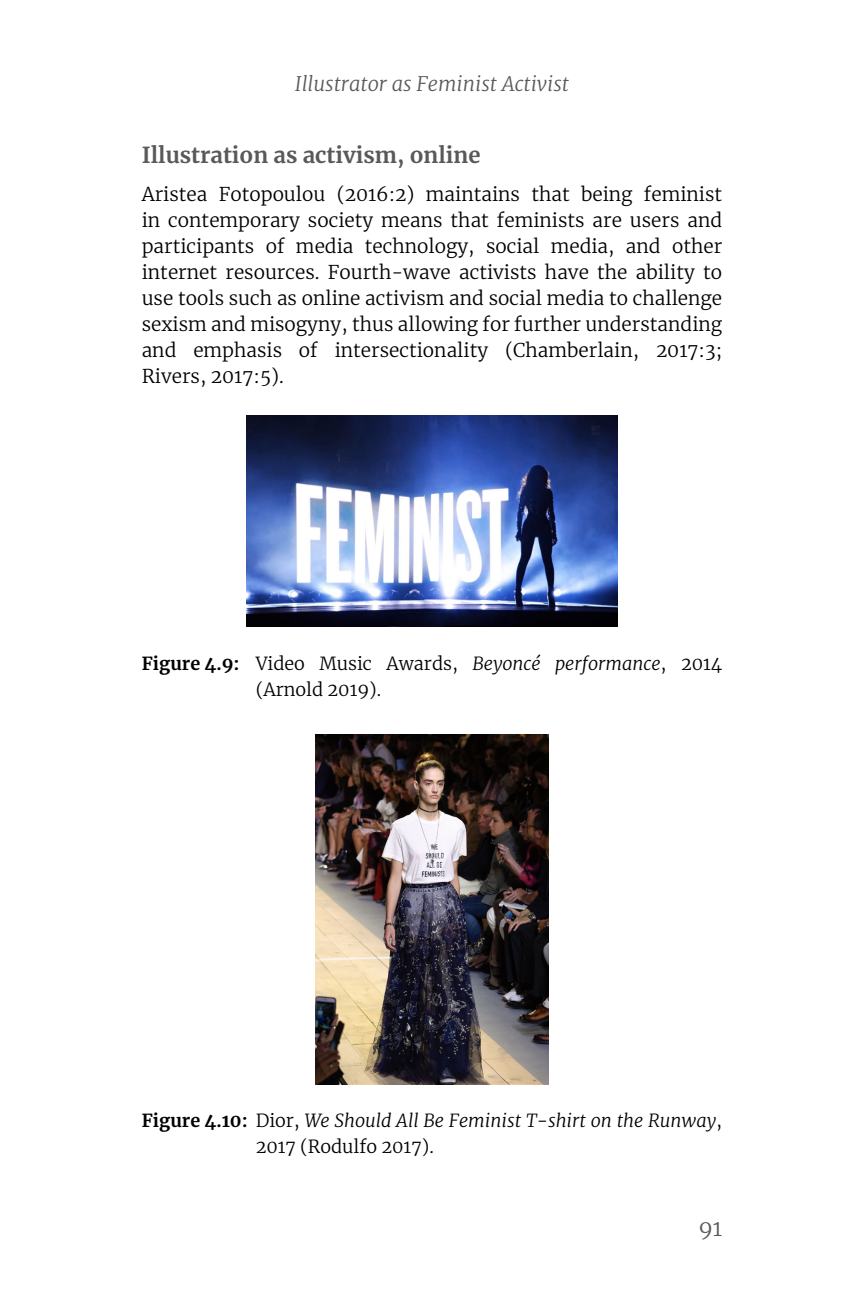
<style>
.page{position:relative;width:864px;height:1296px;background:#fff}
.page>*{position:absolute;margin:0;border:0;box-sizing:border-box;transform-origin:0 0}
.t1{font:700 22px "Merriweather";color:#58595b}
.t2{font:300 22px "Merriweather";color:#58595b}
.t3{font:italic 300 20px "Merriweather";color:#58595b}
.t4{font:300 19px/26px "Merriweather";color:#000;text-align:justify}
.t5{font:italic 300 18px/26px "Merriweather";color:#000}
.t6{font:300 18px/26px "Merriweather";color:#000}
.s1{font-weight:700}
.s2{font-style:italic}
.s3{font-weight:700;font-style:normal}
.s4{font-style:normal}
</style>
<div class="page">
<img style="left:247px;top:415px;width:370px;height:212px">
<img style="left:315px;top:734px;width:234px;height:350px">
<p class="t3" style="left:295px;top:70px;width:276px">Illustrator as Feminist Activist</p>
<p class="t1" style="left:142px;top:140px;width:340px">Illustration as activism, online</p>
<p class="t4" style="left:142px;top:180px;width:582px">Aristea Fotopoulou (2016:2) maintains that being feminist in contemporary society means that feminists are users and participants of media technology, social media, and other internet resources. Fourth-wave activists have the ability to use tools such as online activism and social media to challenge sexism and misogyny, thus allowing for further understanding and emphasis of intersectionality (Chamberlain, 2017:3; Rivers, 2017:5).</p>
<p class="t6" style="left:256px;top:650px;width:468px;text-indent:-114px"><span class="s1">Figure 4.9:</span> Video Music Awards, <span class="s2">Beyoncé performance</span>, 2014 (Arnold 2019).</p>
<p class="t5" style="left:256px;top:1107px;width:468px;text-indent:-114px"><span class="s3">Figure 4.10:</span> <span class="s4">Dior,</span> We Should All Be Feminist T-shirt on the Runway<span class="s4">,<br>2017 (Rodulfo 2017).</span></p>
<p class="t2" style="left:698px;top:1212px;width:25px">91</p>
</div>
